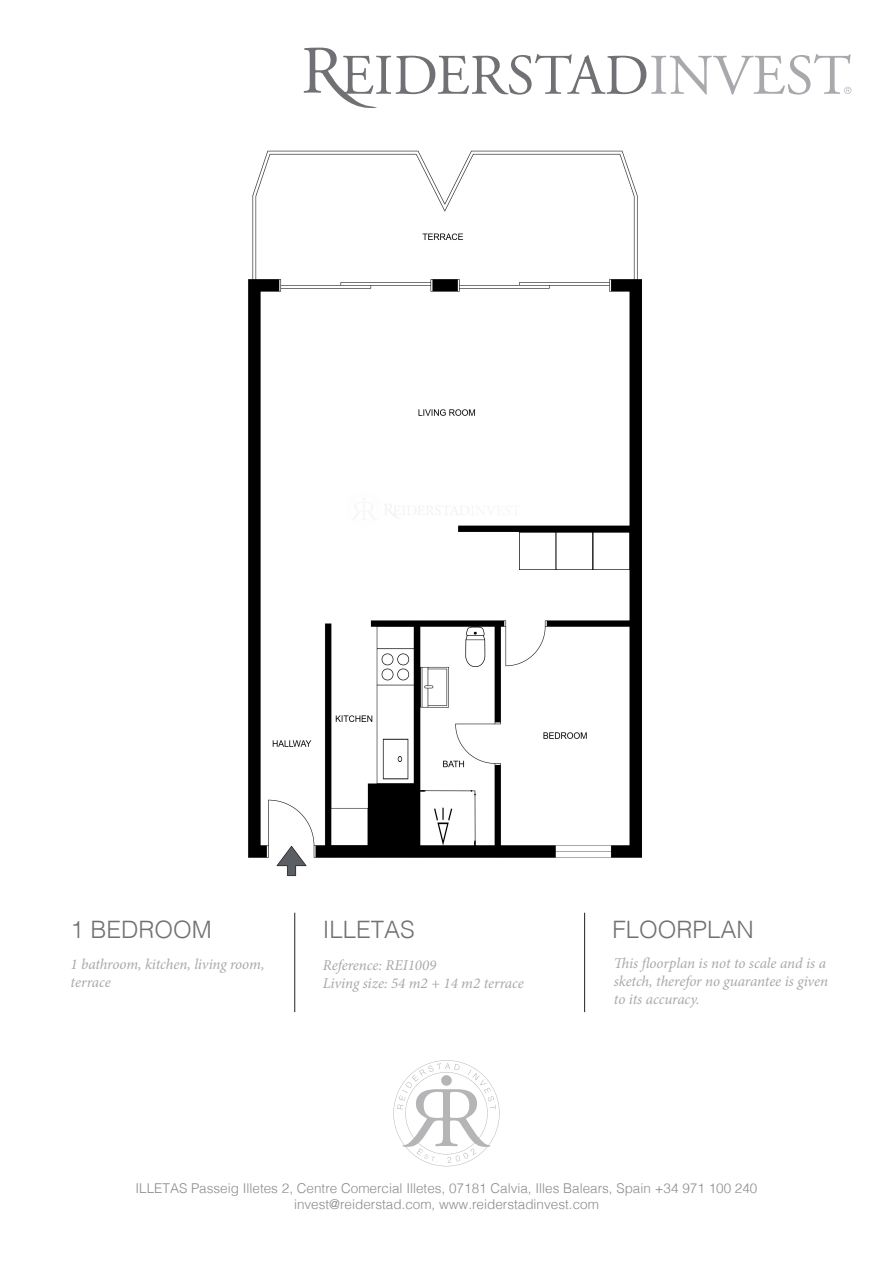
<style>
.page{position:relative;width:893px;height:1263px;background:#fff}
.page>*{position:absolute;margin:0;border:0;box-sizing:border-box;transform-origin:0 0}
.t1{font:300 24px "Helvetica";color:#717074}
.t2{font:italic 15px/18px "Minion Pro";letter-spacing:-.005em;color:#a8a9ad}
.t3{font:300 13.5px "Helvetica";color:#8a8c8f}
</style>
<div class="page">
<svg style="left:304px;top:48px;width:547px;height:60px"></svg>
<svg style="left:393px;top:1060px;width:107px;height:106px"></svg>
<hr style="left:294px;top:913px;width:1px;height:99px;background:#231f20">
<hr style="left:584px;top:913px;width:1px;height:99px;background:#231f20">
<img style="left:248px;top:150px;width:394px;height:727px">
<p class="t1" style="left:71px;top:909px;width:143px">1 BEDROOM</p>
<p class="t2" style="left:71px;top:955px;width:195px">1 bathroom, kitchen, living room, terrace</p>
<p class="t1" style="left:323px;top:909px;width:94px">ILLETAS</p>
<p class="t2" style="left:323px;top:956px;width:115px">Reference: REI1009</p>
<p class="t2" style="left:323px;top:974px;width:202px">Living size: 54 m2 + 14 m2 terrace</p>
<p class="t1" style="left:612px;top:908px;width:143px">FLOORPLAN</p>
<p class="t2" style="left:614px;top:955px;width:216px">This floorplan is not to scale and is a sketch, therefor no guarantee is given</p>
<p class="t2" style="left:614px;top:991px;width:87px">to its accuracy.</p>
<p class="t3" style="left:136px;top:1176px;width:623px">ILLETAS Passeig Illetes 2, Centre Comercial Illetes, 07181 Calvia, Illes Balears, Spain +34 971 100 240</p>
<p class="t3" style="left:294px;top:1193px;width:306px">invest@reiderstad.com, www.reiderstadinvest.com</p>
</div>
